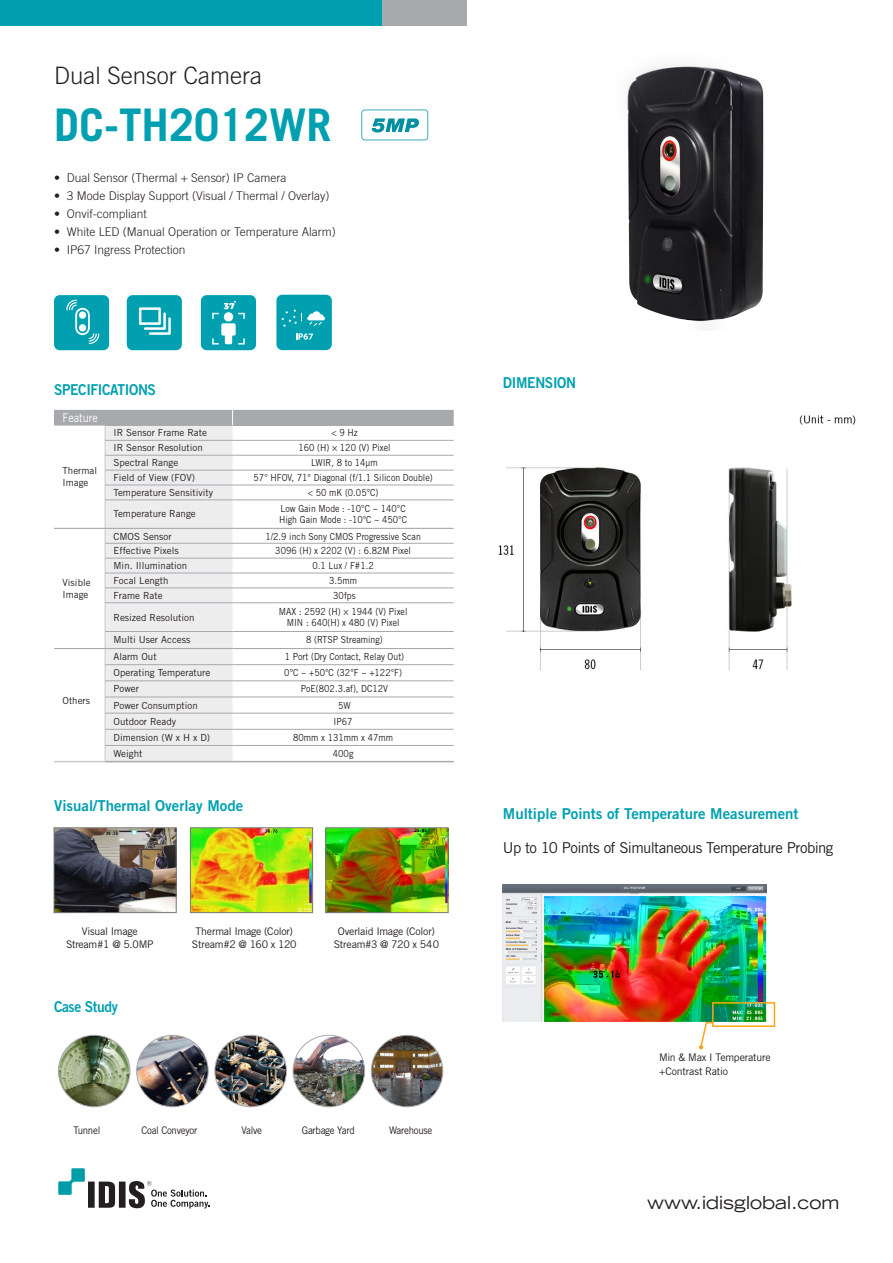
<style>
.page{position:relative;width:893px;height:1263px;background:#fff}
.page>*{position:absolute;margin:0;border:0;box-sizing:border-box;transform-origin:0 0}
.t1{font:700 45px "Trade Gothic LT Std";color:#00a0b0}
.t2{font:300 24px "Trade Gothic LT Std";color:#231f20}
.t3{font:expanded 18px "Trade Gothic LT Std";color:#231f20}
.t4{font:15px "Trade Gothic LT Std Bd 2";color:#00a0b0}
.t5{font:15px "Trade Gothic LT Std";letter-spacing:-.035em;color:#231f20}
.t6{font:15px "Trade Gothic LT Std Bd 2";letter-spacing:-.025em;color:#00a0b0;scale:.92 1}
.t7{font:300 12px "Trade Gothic LT Std";color:#231f20}
.t8{font:12px "Trade Gothic LT Std";color:#fff;scale:.9 1}
.t9{font:10.5px/13.5px "Trade Gothic LT Std";letter-spacing:-.025em;color:#231f20;text-align:center}
.t10{font:10.5px "Trade Gothic LT Std";letter-spacing:-.025em;color:#231f20;scale:.92 1}
.t11{font:9.75px/10.5px "Trade Gothic LT Std";color:#231f20;scale:.9 1}
.t12{font:9.75px "Trade Gothic LT Std";color:#231f20}
</style>
<div class="page">
<img style="left:627px;top:66px;width:137px;height:256px">
<div style="left:84px;top:0;width:383px;height:25px;background:#a8a9ad"></div>
<div style="left:0;top:0;width:382px;height:25px;background:#00a0b0"></div>
<svg style="left:58px;top:1168px;width:152px;height:40px"></svg>
<svg style="left:54px;top:409px;width:400px;height:352px"></svg>
<hr style="left:105px;top:664px;width:128px;height:1px;background:#a8a9ad">
<hr style="left:233px;top:664px;width:221px;height:1px;background:#a8a9ad">
<hr style="left:105px;top:680px;width:128px;height:1px;background:#a8a9ad">
<hr style="left:233px;top:680px;width:221px;height:1px;background:#a8a9ad">
<hr style="left:105px;top:697px;width:128px;height:1px;background:#a8a9ad">
<hr style="left:233px;top:697px;width:221px;height:1px;background:#a8a9ad">
<hr style="left:105px;top:713px;width:128px;height:1px;background:#a8a9ad">
<hr style="left:233px;top:713px;width:221px;height:1px;background:#a8a9ad">
<hr style="left:105px;top:729px;width:128px;height:1px;background:#a8a9ad">
<hr style="left:233px;top:729px;width:221px;height:1px;background:#a8a9ad">
<hr style="left:105px;top:745px;width:128px;height:1px;background:#a8a9ad">
<hr style="left:233px;top:745px;width:221px;height:1px;background:#a8a9ad">
<hr style="left:54px;top:761px;width:51px;height:1px;background:#c9cacc">
<hr style="left:105px;top:761px;width:128px;height:1px;background:#a8a9ad">
<hr style="left:233px;top:761px;width:221px;height:1px;background:#a8a9ad">
<img style="left:503px;top:885px;width:264px;height:136px">
<div style="left:712px;top:1002px;width:63px;height:25px;border:2px solid #f9a51b"></div>
<svg style="left:699px;top:1021px;width:15px;height:28px"></svg>
<img style="left:56px;top:829px;width:118px;height:82px">
<div style="left:54px;top:827px;width:122px;height:86px;border:1px solid #76797b"></div>
<img style="left:328px;top:829px;width:118px;height:82px">
<div style="left:326px;top:827px;width:122px;height:86px;border:1px solid #76797b"></div>
<img style="left:192px;top:829px;width:119px;height:82px">
<div style="left:190px;top:827px;width:123px;height:86px;border:1px solid #76797b"></div>
<img style="left:58px;top:1035px;width:72px;height:72px;border-radius:36px">
<div style="left:58px;top:1035px;width:72px;height:72px;border:1px solid #a8a9ad;border-radius:50%"></div>
<img style="left:137px;top:1035px;width:71px;height:72px;border-radius:36px">
<div style="left:136px;top:1035px;width:73px;height:72px;border:1px solid #a8a9ad;border-radius:50%"></div>
<img style="left:215px;top:1035px;width:71px;height:72px;border-radius:36px">
<div style="left:214px;top:1035px;width:73px;height:72px;border:1px solid #a8a9ad;border-radius:50%"></div>
<img style="left:293px;top:1035px;width:72px;height:72px;border-radius:36px">
<div style="left:293px;top:1035px;width:72px;height:72px;border:1px solid #a8a9ad;border-radius:50%"></div>
<img style="left:371px;top:1035px;width:72px;height:72px;border-radius:36px">
<div style="left:371px;top:1035px;width:72px;height:72px;border:1px solid #a8a9ad;border-radius:50%"></div>
<div style="left:54px;top:295px;width:55px;height:55px;background:#00a0b0;border-radius:6px"></div>
<svg style="left:66px;top:300px;width:33px;height:44px"></svg>
<div style="left:127px;top:295px;width:55px;height:55px;background:#00a0b0;border-radius:6px"></div>
<svg style="left:139px;top:307px;width:32px;height:28px"></svg>
<div style="left:201px;top:295px;width:55px;height:55px;background:#00a0b0;border-radius:6px"></div>
<svg style="left:212px;top:301px;width:33px;height:43px"></svg>
<div style="left:224px;top:312px;width:9px;height:9px;background:#fff;border-radius:50%"></div>
<img style="left:498px;top:415px;width:358px;height:256px">
<div style="left:276px;top:295px;width:56px;height:55px;background:#00a0b0;border-radius:6px"></div>
<svg style="left:296px;top:333px;width:17px;height:7px"></svg>
<svg style="left:282px;top:310px;width:43px;height:17px"></svg>
<svg style="left:361px;top:110px;width:67px;height:30px"></svg>
<p class="t2" style="left:54px;top:61px;width:210px">Dual Sensor Camera</p>
<p class="t1" style="left:54px;top:98px;width:279px">DC-TH2012WR</p>
<p class="t7" style="left:54px;top:170px;width:234px">• Dual Sensor (Thermal + Sensor) IP Camera</p>
<p class="t7" style="left:54px;top:188px;width:277px">• 3 Mode Display Support (Visual / Thermal / Overlay)</p>
<p class="t7" style="left:54px;top:206px;width:94px">• Onvif-compliant</p>
<p class="t7" style="left:54px;top:224px;width:283px">• White LED (Manual Operation or Temperature Alarm)</p>
<p class="t7" style="left:54px;top:242px;width:133px">• IP67 Ingress Protection</p>
<p class="t6" style="left:54px;top:380px;width:112px">SPECIFICATIONS</p>
<p class="t8" style="left:63px;top:410px;width:41px">Feature</p>
<p class="t12" style="left:63px;top:465px;width:36px">Thermal</p>
<p class="t12" style="left:63px;top:477px;width:27px">Image</p>
<p class="t12" style="left:63px;top:577px;width:30px">Visible</p>
<p class="t12" style="left:63px;top:589px;width:27px">Image</p>
<p class="t12" style="left:63px;top:694px;width:29px">Others</p>
<p class="t12" style="left:114px;top:427px;width:95px">IR Sensor Frame Rate</p>
<p class="t11" style="left:331px;top:428px;width:31px">&lt; 9 Hz</p>
<p class="t12" style="left:114px;top:442px;width:91px">IR Sensor Resolution</p>
<p class="t11" style="left:298px;top:442px;width:104px">160 (H) × 120 (V) Pixel</p>
<p class="t12" style="left:114px;top:457px;width:66px">Spectral Range</p>
<p class="t11" style="left:311px;top:457px;width:76px">LWIR, 8 to 14μm</p>
<p class="t12" style="left:114px;top:472px;width:83px">Field of View (FOV)</p>
<p class="t11" style="left:254px;top:472px;width:200px">57° HFOV, 71° Diagonal (f/1.1 Silicon Double)</p>
<p class="t12" style="left:114px;top:487px;width:101px">Temperature Sensitivity</p>
<p class="t11" style="left:308px;top:487px;width:80px">&lt; 50 mK (0.05°C)</p>
<p class="t12" style="left:114px;top:508px;width:84px">Temperature Range</p>
<p class="t11" style="left:279px;top:503px;width:144px">Low Gain Mode : -10°C ~ 140°C<br>High Gain Mode : -10°C ~ 450°C</p>
<p class="t12" style="left:114px;top:530px;width:60px">CMOS Sensor</p>
<p class="t11" style="left:265px;top:531px;width:174px">1/2.9 inch Sony CMOS Progressive Scan</p>
<p class="t12" style="left:114px;top:545px;width:67px">Effective Pixels</p>
<p class="t11" style="left:275px;top:545px;width:152px">3096 (H) x 2202 (V) : 6.82M Pixel</p>
<p class="t12" style="left:114px;top:560px;width:75px">Min. Illumination</p>
<p class="t11" style="left:313px;top:560px;width:69px">0.1 Lux / F#1.2</p>
<p class="t12" style="left:114px;top:575px;width:56px">Focal Length</p>
<p class="t11" style="left:329px;top:575px;width:33px">3.5mm</p>
<p class="t12" style="left:114px;top:589px;width:51px">Frame Rate</p>
<p class="t11" style="left:333px;top:590px;width:26px">30fps</p>
<p class="t12" style="left:114px;top:611px;width:82px">Resized Resolution</p>
<p class="t11" style="left:279px;top:606px;width:144px">MAX : 2592 (H) × 1944 (V) Pixel</p>
<p class="t11" style="left:287px;top:617px;width:127px">MIN : 640(H) x 480 (V) Pixel</p>
<p class="t12" style="left:114px;top:634px;width:78px">Multi User Access</p>
<p class="t11" style="left:306px;top:634px;width:87px">8 (RTSP Streaming)</p>
<p class="t12" style="left:114px;top:651px;width:45px">Alarm Out</p>
<p class="t11" style="left:285px;top:651px;width:134px">1 Port (Dry Contact, Relay Out)</p>
<p class="t12" style="left:114px;top:667px;width:98px">Operating Temperature</p>
<p class="t11" style="left:284px;top:667px;width:132px">0°C ~ +50°C (32°F ~ +122°F)</p>
<p class="t12" style="left:114px;top:683px;width:27px">Power</p>
<p class="t11" style="left:301px;top:684px;width:98px">PoE(802.3.af), DC12V</p>
<p class="t12" style="left:114px;top:699px;width:86px">Power Consumption</p>
<p class="t11" style="left:338px;top:700px;width:16px">5W</p>
<p class="t12" style="left:114px;top:715px;width:64px">Outdoor Ready</p>
<p class="t11" style="left:334px;top:716px;width:23px">IP67</p>
<p class="t12" style="left:114px;top:731px;width:98px">Dimension (W x H x D)</p>
<p class="t11" style="left:293px;top:732px;width:112px">80mm x 131mm x 47mm</p>
<p class="t12" style="left:114px;top:747px;width:30px">Weight</p>
<p class="t11" style="left:333px;top:748px;width:24px">400g</p>
<p class="t4" style="left:54px;top:796px;width:191px">Visual/Thermal Overlay Mode</p>
<p class="t9" style="left:66px;top:924px;width:89px">Visual Image<br>Stream#1 @ 5.0MP</p>
<p class="t9" style="left:192px;top:924px;width:106px">Thermal Image (Color)<br>Stream#2 @ 160 x 120</p>
<p class="t9" style="left:334px;top:924px;width:107px">Overlaid Image (Color)<br>Stream#3 @ 720 x 540</p>
<p class="t6" style="left:54px;top:997px;width:71px">Case Study</p>
<p class="t10" style="left:73px;top:1124px;width:31px">Tunnel</p>
<p class="t10" style="left:141px;top:1124px;width:62px">Coal Conveyor</p>
<p class="t10" style="left:241px;top:1124px;width:24px">Valve</p>
<p class="t10" style="left:302px;top:1124px;width:59px">Garbage Yard</p>
<p class="t10" style="left:389px;top:1124px;width:49px">Warehouse</p>
<p class="t6" style="left:503px;top:374px;width:81px">DIMENSION</p>
<p class="t4" style="left:503px;top:804px;width:297px">Multiple Points of Temperature Measurement</p>
<p class="t5" style="left:503px;top:838px;width:332px">Up to 10 Points of Simultaneous Temperature Probing</p>
<p class="t9" style="left:659px;top:1050px;width:113px;text-align:left">Min &amp; Max I Temperature +Contrast Ratio</p>
<p class="t3" style="left:647px;top:1191px;width:194px">www.idisglobal.com</p>
</div>
